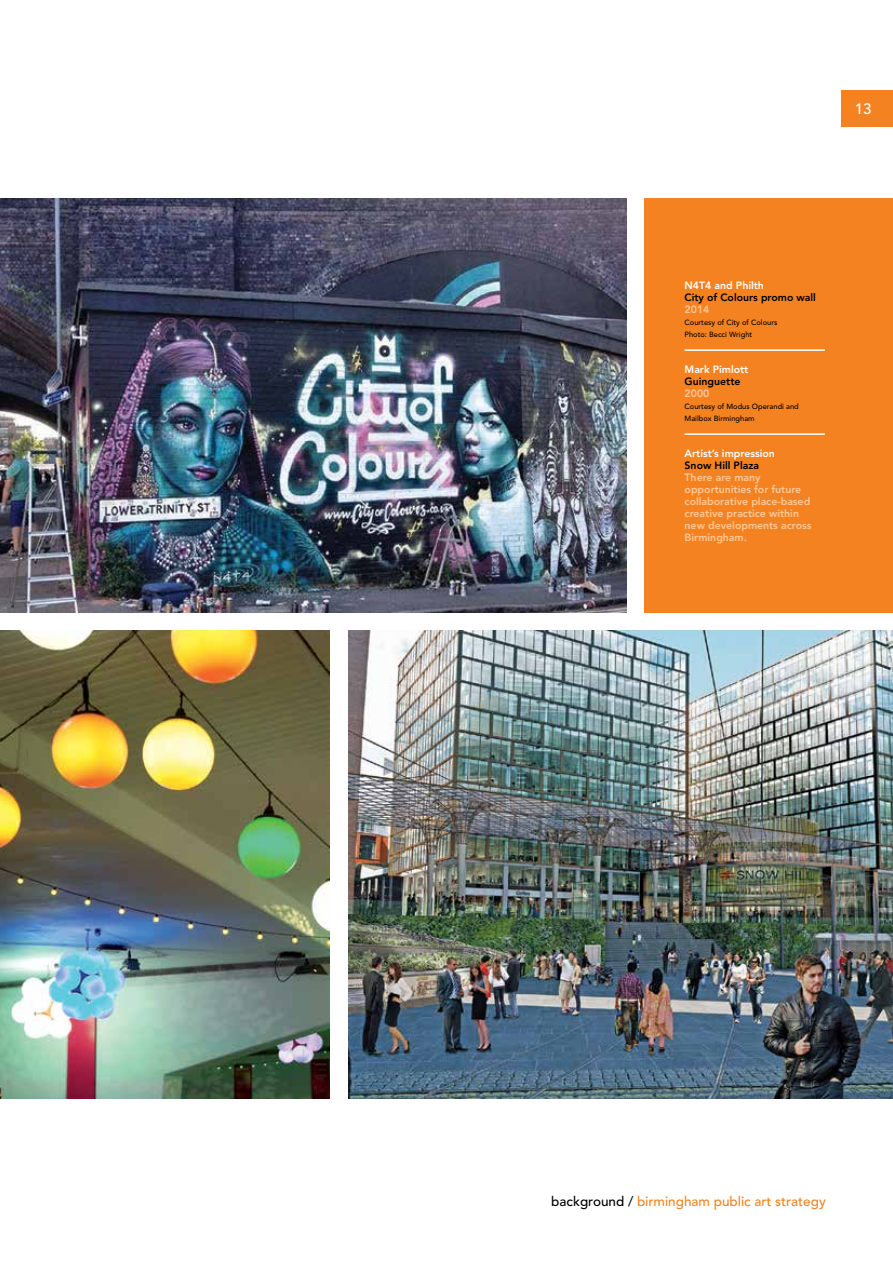
<style>
.page{position:relative;width:893px;height:1263px;background:#fff}
.page>*{position:absolute;margin:0;border:0;box-sizing:border-box;transform-origin:0 0}
.t1{font:500 15px "Avenir";color:#fff}
.t2{font:500 13.5px "Avenir";color:#f58220}
.t3{font:800 10.5px/12px "Avenir";color:#fdc99b}
.t4{font:800 10.5px "Avenir";color:#000}
.t5{font:800 10.5px "Avenir";color:#fff}
.t6{font:500 7.5px/12px "Avenir";color:#000}
.s1{color:#000}
</style>
<div class="page">
<div style="left:842px;top:90px;width:51px;height:36px;background:#f58220"></div>
<img style="left:0;top:630px;width:329px;height:468px">
<img style="left:0;top:198px;width:626px;height:414px">
<div style="left:644px;top:198px;width:249px;height:414px;background:#f58220"></div>
<img style="left:349px;top:630px;width:544px;height:468px">
<hr style="left:685px;top:349px;width:140px;height:2px;background:#fff">
<hr style="left:685px;top:433px;width:140px;height:2px;background:#fff">
<h1 class="t1" style="left:855px;top:100px;width:18px">13</h1>
<p class="t5" style="left:685px;top:279px;width:81px">N4T4 and Philth</p>
<p class="t4" style="left:685px;top:291px;width:133px">City of Colours promo wall</p>
<p class="t3" style="left:685px;top:303px;width:26px">2014</p>
<p class="t6" style="left:685px;top:316px;width:94px">Courtesy of City of Colours<br>Photo: Becci Wright</p>
<p class="t5" style="left:685px;top:363px;width:65px">Mark Pimlott</p>
<p class="t4" style="left:685px;top:375px;width:57px">Guinguette</p>
<p class="t3" style="left:685px;top:387px;width:26px">2000</p>
<p class="t6" style="left:685px;top:400px;width:116px">Courtesy of Modus Operandi and<br>Mailbox Birmingham</p>
<p class="t5" style="left:685px;top:447px;width:92px">Artist’s impression</p>
<p class="t4" style="left:685px;top:459px;width:76px">Snow Hill Plaza</p>
<p class="t3" style="left:685px;top:471px;width:128px">There are many opportunities for future collaborative place-based creative practice within new developments across<br>Birmingham.</p>
<p class="t2" style="left:551px;top:1193px;width:276px"><span class="s1">background /</span> birmingham public art strategy</p>
</div>
